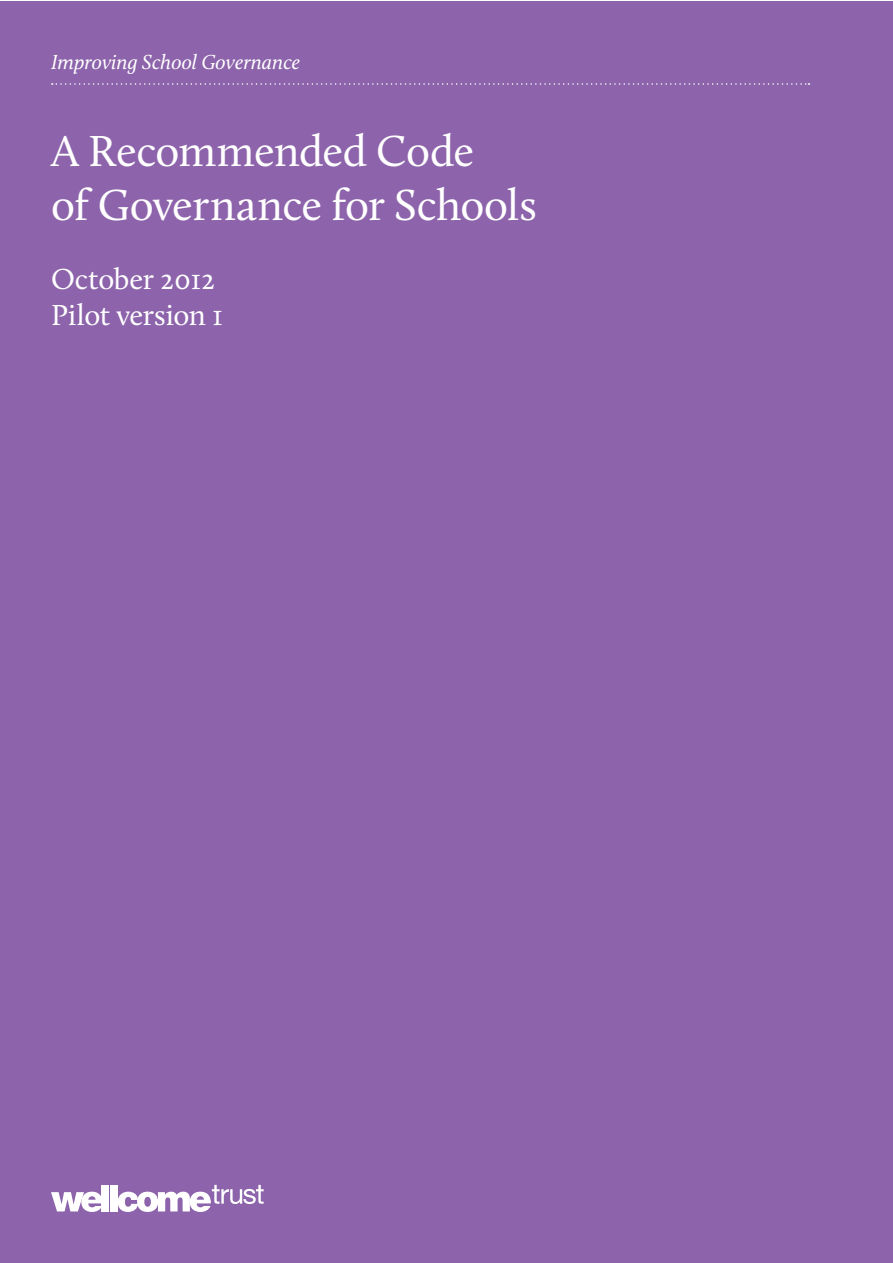
<style>
.page{position:relative;width:893px;height:1263px;background:#fff}
.page>*{position:absolute;margin:0;border:0;box-sizing:border-box;transform-origin:0 0}
.t1{font:45px/54px "Calluna";letter-spacing:-.015em;color:#fff}
.t2{font:30px/36px "Calluna";letter-spacing:-.01em;color:#fff}
.t3{font:italic 21px "Calluna";color:#fff}
</style>
<div class="page">
<div style="left:0;top:1px;width:892px;height:1262px;background:#8d64ab"></div>
<div style="left:102px;top:1185px;width:7px;height:26px;background:#fff"></div>
<div style="left:111px;top:1185px;width:7px;height:26px;background:#fff"></div>
<svg style="left:51px;top:1192px;width:51px;height:20px"></svg>
<svg style="left:118px;top:1185px;width:146px;height:27px"></svg>
<div style="left:51px;top:132px;width:597px;height:243px;background:#8d64ab"></div>
<svg style="left:52px;top:83px;width:757px;height:2px"></svg>
<p class="t3" style="left:51px;top:49px;width:251px">Improving School Governance</p>
<p class="t1" style="left:51px;top:123px;width:487px">A Recommended Code<br>of Governance for Schools</p>
<p class="t2" style="left:51px;top:260px;width:174px">October 2012<br>Pilot version 1</p>
</div>
